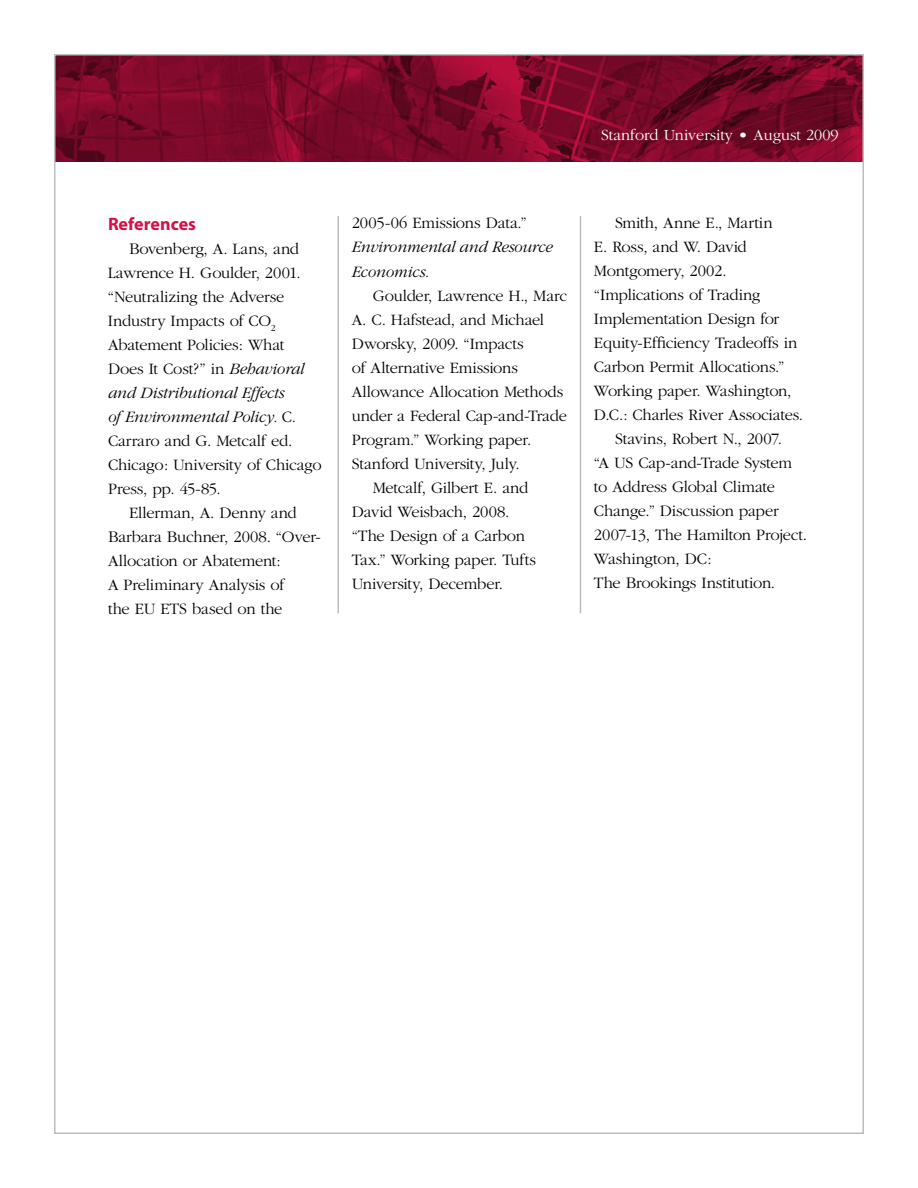
<style>
.page{position:relative;width:918px;height:1188px;background:#fff}
.page>*{position:absolute;margin:0;border:0;box-sizing:border-box;transform-origin:0 0}
.t1{font:700 18px "Myriad";color:#d31145}
.t2{font:300 16.5px "Garamond";letter-spacing:-.015em;color:#000}
.t3{font:italic 300 16.5px/24px "Garamond";letter-spacing:-.015em;color:#000}
.t4{font:300 16.2px "Garamond";color:#fff}
.s1{font-style:italic}
.s2{font-style:normal}
</style>
<div class="page">
<img style="left:57px;top:57px;width:804px;height:105px">
<hr style="left:580px;top:216px;width:1px;height:397px;background:#bcbdc0">
<hr style="left:338px;top:216px;width:1px;height:397px;background:#bcbdc0">
<p class="t1" style="left:108px;top:214px;width:90px">References</p>
<p class="t2" style="left:129px;top:240px;width:172px">Bovenberg, A. Lans, and</p>
<p class="t2" style="left:108px;top:264px;width:194px">Lawrence H. Goulder, 2001.</p>
<p class="t2" style="left:108px;top:288px;width:178px">“Neutralizing the Adverse</p>
<p class="t2" style="left:108px;top:312px;width:169px">Industry Impacts of CO<sub>2</sub></p>
<p class="t2" style="left:108px;top:336px;width:178px">Abatement Policies: What</p>
<p class="t2" style="left:108px;top:360px;width:198px">Does It Cost?” in <span class="s1">Behavioral</span></p>
<p class="t3" style="left:108px;top:381px;width:178px">and Distributional Effects</p>
<p class="t3" style="left:108px;top:405px;width:190px">of Environmental Policy. <span class="s2">C.</span></p>
<p class="t2" style="left:108px;top:432px;width:186px">Carraro and G. Metcalf ed.</p>
<p class="t2" style="left:108px;top:456px;width:215px">Chicago: University of Chicago</p>
<p class="t2" style="left:108px;top:480px;width:114px">Press, pp. 45-85.</p>
<p class="t2" style="left:129px;top:504px;width:169px">Ellerman, A. Denny and</p>
<p class="t2" style="left:108px;top:528px;width:214px">Barbara Buchner, 2008. “Over-</p>
<p class="t2" style="left:108px;top:552px;width:174px">Allocation or Abatement:</p>
<p class="t2" style="left:108px;top:576px;width:178px">A Preliminary Analysis of</p>
<p class="t2" style="left:108px;top:600px;width:176px">the EU ETS based on the</p>
<p class="t4" style="left:601px;top:126px;width:239px">Stanford University • August 2009</p>
<p class="t2" style="left:352px;top:215px;width:177px">2005-06 Emissions Data.”</p>
<p class="t3" style="left:352px;top:236px;width:202px">Environmental and Resource<br>Economics.</p>
<p class="t2" style="left:373px;top:287px;width:196px">Goulder, Lawrence H., Marc</p>
<p class="t2" style="left:352px;top:311px;width:194px">A. C. Hafstead, and Michael</p>
<p class="t2" style="left:352px;top:335px;width:174px">Dworsky, 2009. “Impacts</p>
<p class="t2" style="left:352px;top:359px;width:168px">of Alternative Emissions</p>
<p class="t2" style="left:352px;top:383px;width:213px">Allowance Allocation Methods</p>
<p class="t2" style="left:352px;top:407px;width:217px">under a Federal Cap-and-Trade</p>
<p class="t2" style="left:352px;top:431px;width:181px">Program.” Working paper.</p>
<p class="t2" style="left:352px;top:455px;width:169px">Stanford University, July.</p>
<p class="t2" style="left:373px;top:479px;width:157px">Metcalf, Gilbert E. and</p>
<p class="t2" style="left:352px;top:503px;width:159px">David Weisbach, 2008.</p>
<p class="t2" style="left:352px;top:527px;width:175px">“The Design of a Carbon</p>
<p class="t2" style="left:352px;top:551px;width:186px">Tax.” Working paper. Tufts</p>
<p class="t2" style="left:352px;top:575px;width:153px">University, December.</p>
<p class="t2" style="left:615px;top:214px;width:159px">Smith, Anne E., Martin</p>
<p class="t2" style="left:594px;top:238px;width:154px">E. Ross, and W. David</p>
<p class="t2" style="left:594px;top:262px;width:134px">Montgomery, 2002.</p>
<p class="t2" style="left:594px;top:287px;width:168px">“Implications of Trading</p>
<p class="t2" style="left:594px;top:311px;width:187px">Implementation Design for</p>
<p class="t2" style="left:594px;top:335px;width:205px">Equity-Efficiency Tradeoffs in</p>
<p class="t2" style="left:594px;top:359px;width:192px">Carbon Permit Allocations.”</p>
<p class="t2" style="left:594px;top:383px;width:199px">Working paper. Washington,</p>
<p class="t2" style="left:594px;top:407px;width:211px">D.C.: Charles River Associates.</p>
<p class="t2" style="left:615px;top:431px;width:168px">Stavins, Robert N., 2007.</p>
<p class="t2" style="left:594px;top:455px;width:200px">“A US Cap-and-Trade System</p>
<p class="t2" style="left:594px;top:479px;width:183px">to Address Global Climate</p>
<p class="t2" style="left:594px;top:503px;width:186px">Change.” Discussion paper</p>
<p class="t2" style="left:594px;top:527px;width:215px">2007-13, The Hamilton Project.</p>
<p class="t2" style="left:594px;top:551px;width:119px">Washington, DC:</p>
<p class="t2" style="left:594px;top:575px;width:183px">The Brookings Institution.</p>
</div>
